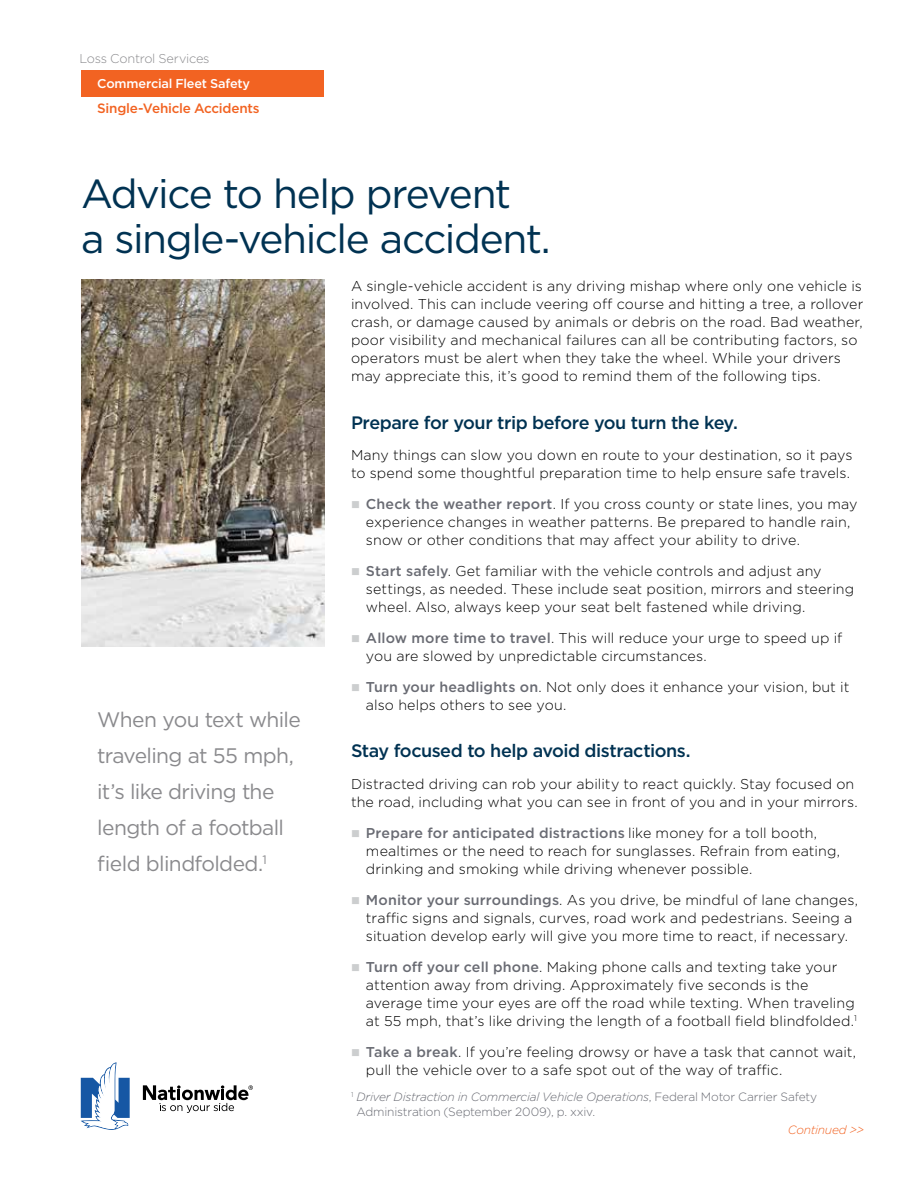
<style>
.page{position:relative;width:918px;height:1188px;background:#fff}
.page>*{position:absolute;margin:0;border:0;box-sizing:border-box;transform-origin:0 0}
.t1{font:40.5px/45px "Gotham";letter-spacing:-.035em;color:#003252}
.t2{font:21px/36px "Gotham";letter-spacing:-.03em;color:#8a8a8d}
.t3{font:500 18px "Gotham";letter-spacing:-.03em;color:#003252}
.t4{font:300 14.25px/18px "Gotham";letter-spacing:.005em;color:#000}
.t5{font:500 13.5px "Gotham";letter-spacing:-.02em;color:#f26322}
.t6{font:500 12.75px "Gotham";letter-spacing:-.015em;color:#fff}
.t7{font:300 12.75px "Gotham";letter-spacing:-.02em;color:#8a8a8d}
.t8{font:300 12px/15px "Gotham";letter-spacing:-.015em;color:#696b73}
.t9{font:italic 300 12px "Gotham";letter-spacing:-.02em;color:#f26322}
.s1{color:#cccecf}
.s2{font-weight:500;color:#696b73}
.s3{font-style:italic}
</style>
<div class="page">
<svg style="left:81px;top:1062px;width:49px;height:68px"></svg>
<svg style="left:143px;top:1085px;width:110px;height:28px"></svg>
<img style="left:81px;top:280px;width:243px;height:366px">
<div style="left:81px;top:70px;width:243px;height:27px;background:#f26322"></div>
<p class="t7" style="left:80px;top:50px;width:132px">Loss Control Services</p>
<p class="t6" style="left:97px;top:75px;width:155px">Commercial Fleet Safety</p>
<p class="t5" style="left:97px;top:99px;width:164px">Single-Vehicle Accidents</p>
<h1 class="t1" style="left:81px;top:170px;width:471px">Advice to help prevent<br>a single-vehicle accident.</h1>
<p class="t4" style="left:351px;top:277px;width:514px">A single-vehicle accident is any driving mishap where only one vehicle is involved. This can include veering off course and hitting a tree, a rollover crash, or damage caused by animals or debris on the road. Bad weather, poor visibility and mechanical failures can all be contributing factors, so operators must be alert when they take the wheel. While your drivers may appreciate this, it’s good to remind them of the following tips.</p>
<p class="t3" style="left:351px;top:410px;width:388px">Prepare for your trip before you turn the key.</p>
<p class="t4" style="left:351px;top:446px;width:503px">Many things can slow you down en route to your destination, so it pays to spend some thoughtful preparation time to help ensure safe travels.</p>
<p class="t4" style="left:366px;top:495px;width:493px;text-indent:-15px"><span class="s1">■</span> <span class="s2">Check the weather report</span>. If you cross county or state lines, you may experience changes in weather patterns. Be prepared to handle rain, snow or other conditions that may affect your ability to drive.</p>
<p class="t4" style="left:366px;top:562px;width:490px;text-indent:-15px"><span class="s1">■</span> <span class="s2">Start safely</span>. Get familiar with the vehicle controls and adjust any settings, as needed. These include seat position, mirrors and steering wheel. Also, always keep your seat belt fastened while driving.</p>
<p class="t4" style="left:366px;top:628px;width:478px;text-indent:-15px"><span class="s1">■</span> <span class="s2">Allow more time to travel</span>. This will reduce your urge to speed up if you are slowed by unpredictable circumstances.</p>
<p class="t4" style="left:366px;top:677px;width:485px;text-indent:-15px"><span class="s1">■</span> <span class="s2">Turn your headlights on</span>. Not only does it enhance your vision, but it also helps others to see you.</p>
<p class="t3" style="left:351px;top:739px;width:341px">Stay focused to help avoid distractions.</p>
<p class="t4" style="left:351px;top:774px;width:508px">Distracted driving can rob your ability to react quickly. Stay focused on the road, including what you can see in front of you and in your mirrors.</p>
<p class="t4" style="left:366px;top:823px;width:476px;text-indent:-15px"><span class="s1">■</span> <span class="s2">Prepare for anticipated distractions</span> like money for a toll booth, mealtimes or the need to reach for sunglasses. Refrain from eating, drinking and smoking while driving whenever possible.</p>
<p class="t4" style="left:366px;top:890px;width:494px;text-indent:-15px"><span class="s1">■</span> <span class="s2">Monitor your surroundings</span>. As you drive, be mindful of lane changes, traffic signs and signals, curves, road work and pedestrians. Seeing a situation develop early will give you more time to react, if necessary.</p>
<p class="t4" style="left:366px;top:957px;width:492px;text-indent:-15px"><span class="s1">■</span> <span class="s2">Turn off your cell phone</span>. Making phone calls and texting take your attention away from driving. Approximately five seconds is the average time your eyes are off the road while texting. When traveling at 55 mph, that’s like driving the length of a football field blindfolded.<sup>1</sup></p>
<p class="t4" style="left:366px;top:1042px;width:492px;text-indent:-15px"><span class="s1">■</span> <span class="s2">Take a break</span>. If you’re feeling drowsy or have a task that cannot wait, pull the vehicle over to a safe spot out of the way of traffic.</p>
<p class="t8" style="left:356px;top:1089px;width:462px;text-indent:-5px"><sup>1</sup> <span class="s3">Driver Distraction in Commercial Vehicle Operations</span>, Federal Motor Carrier Safety<br>Administration (September 2009), p. xxiv.</p>
<h2 class="t2" style="left:97px;top:701px;width:205px">When you text while traveling at 55 mph, it’s like driving the length of a football field blindfolded.<sup>1</sup></h2>
<p class="t9" style="left:788px;top:1122px;width:78px">Continued &gt;&gt;</p>
</div>
